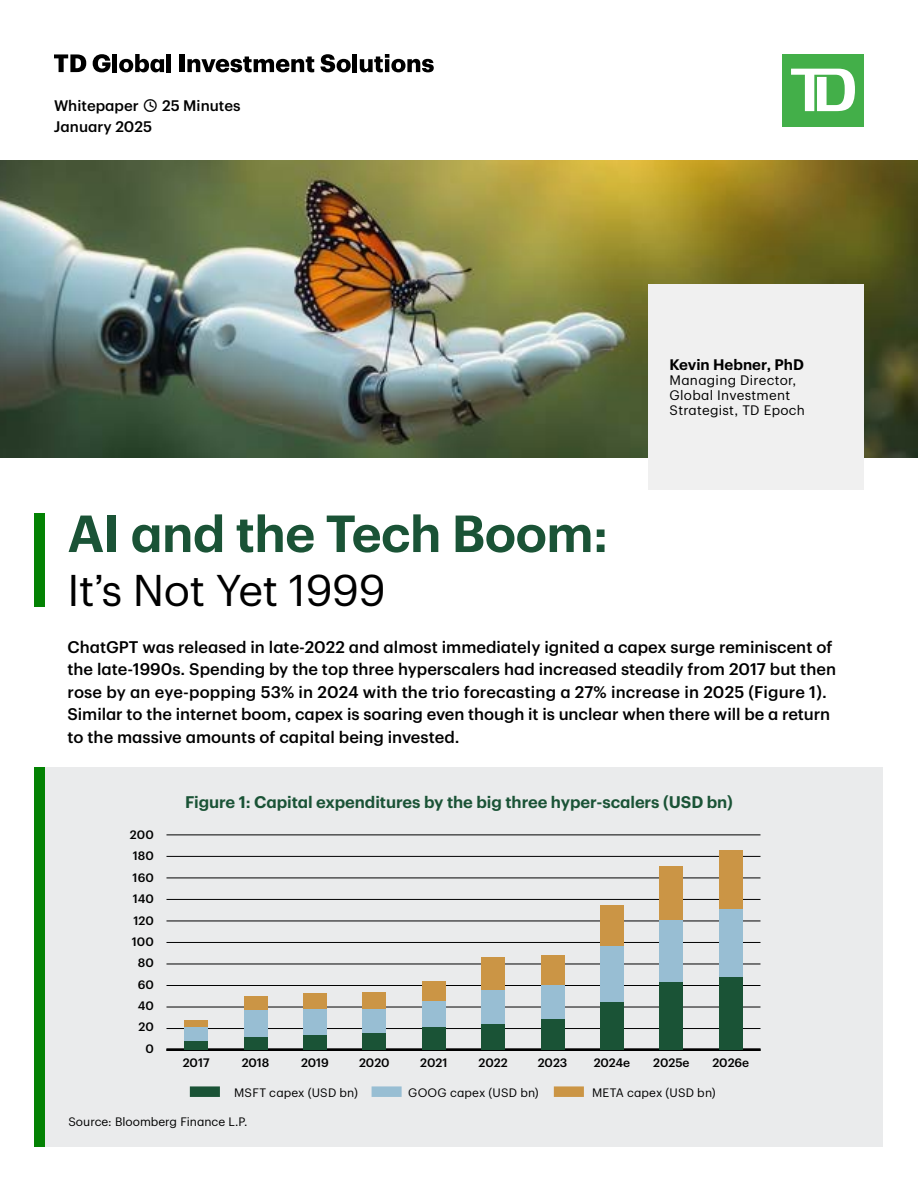
<style>
.page{position:relative;width:918px;height:1188px;background:#fff}
.page>*{position:absolute;margin:0;border:0;box-sizing:border-box;transform-origin:0 0}
.t1{font:600 51px "TD Graphik";letter-spacing:-.01em;color:#1a5336}
.t2{font:43.5px "TD Graphik";letter-spacing:-.01em;color:#000}
.t3{font:500 16.5px/22.5px "TD Graphik";color:#000}
.t4{font:600 16.5px "TD Graphik";letter-spacing:-.005em;color:#1a5336}
.t5{font:500 15px "TD Graphik";color:#000}
.t6{font:600 15px "TD Graphik";color:#000}
.t7{font:13.5px/15px "TD Graphik";letter-spacing:.02em;color:#000}
.t8{font:12px "TD Graphik";letter-spacing:.005em;color:#000}
.t9{font:500 12px/21.5px "TD Graphik";color:#000;text-align:right}
</style>
<div class="page">
<img style="left:0;top:161px;width:918px;height:297px">
<svg style="left:54px;top:54px;width:32px;height:18px"></svg>
<svg style="left:93px;top:54px;width:18px;height:18px"></svg>
<hr style="left:113px;top:54px;width:4px;height:18px;background:#000">
<svg style="left:119px;top:54px;width:45px;height:18px"></svg>
<hr style="left:167px;top:54px;width:4px;height:18px;background:#000">
<div style="left:179px;top:54px;width:5px;height:18px;background:#000"></div>
<svg style="left:187px;top:57px;width:127px;height:15px"></svg>
<svg style="left:320px;top:54px;width:31px;height:18px"></svg>
<hr style="left:353px;top:54px;width:4px;height:18px;background:#000">
<svg style="left:360px;top:54px;width:74px;height:18px"></svg>
<div style="left:782px;top:54px;width:82px;height:73px;background:#43af49"></div>
<svg style="left:791px;top:69px;width:64px;height:42px"></svg>
<div style="left:648px;top:284px;width:216px;height:205px;background:#f0f0f0"></div>
<div style="left:34px;top:767px;width:848px;height:380px;background:#eaebec"></div>
<div style="left:34px;top:514px;width:11px;height:93px;background:#038203"></div>
<div style="left:195px;top:1086px;width:20px;height:11px;background:#1a5336"></div>
<div style="left:377px;top:1086px;width:19px;height:11px;background:#98bed3"></div>
<div style="left:559px;top:1086px;width:20px;height:11px;background:#cb9545"></div>
<hr style="left:167px;top:1049px;width:593px;height:2px;background:#000">
<hr style="left:167px;top:1028px;width:593px;height:1px;background:#000">
<hr style="left:167px;top:1007px;width:593px;height:1px;background:#000">
<hr style="left:167px;top:985px;width:593px;height:1px;background:#000">
<hr style="left:167px;top:964px;width:593px;height:1px;background:#000">
<hr style="left:167px;top:942px;width:593px;height:1px;background:#000">
<hr style="left:167px;top:921px;width:593px;height:1px;background:#000">
<hr style="left:167px;top:899px;width:593px;height:1px;background:#000">
<hr style="left:167px;top:878px;width:593px;height:1px;background:#000">
<hr style="left:167px;top:856px;width:593px;height:1px;background:#000">
<hr style="left:167px;top:835px;width:593px;height:1px;background:#000">
<div style="left:184px;top:1020px;width:24px;height:7px;background:#cb9545"></div>
<div style="left:244px;top:996px;width:23px;height:15px;background:#cb9545"></div>
<div style="left:303px;top:994px;width:24px;height:16px;background:#cb9545"></div>
<div style="left:363px;top:993px;width:23px;height:16px;background:#cb9545"></div>
<div style="left:422px;top:981px;width:24px;height:20px;background:#cb9545"></div>
<div style="left:481px;top:957px;width:24px;height:33px;background:#cb9545"></div>
<div style="left:541px;top:956px;width:23px;height:29px;background:#cb9545"></div>
<div style="left:600px;top:906px;width:24px;height:41px;background:#cb9545"></div>
<div style="left:660px;top:866px;width:23px;height:54px;background:#cb9545"></div>
<div style="left:719px;top:850px;width:24px;height:59px;background:#cb9545"></div>
<div style="left:184px;top:1027px;width:24px;height:14px;background:#98bed3"></div>
<div style="left:244px;top:1011px;width:23px;height:27px;background:#98bed3"></div>
<div style="left:303px;top:1010px;width:24px;height:25px;background:#98bed3"></div>
<div style="left:363px;top:1009px;width:23px;height:24px;background:#98bed3"></div>
<div style="left:422px;top:1001px;width:24px;height:27px;background:#98bed3"></div>
<div style="left:481px;top:990px;width:24px;height:34px;background:#98bed3"></div>
<div style="left:541px;top:985px;width:23px;height:35px;background:#98bed3"></div>
<div style="left:600px;top:947px;width:24px;height:55px;background:#98bed3"></div>
<div style="left:660px;top:920px;width:23px;height:63px;background:#98bed3"></div>
<div style="left:719px;top:909px;width:24px;height:68px;background:#98bed3"></div>
<div style="left:184px;top:1041px;width:24px;height:9px;background:#1a5336"></div>
<div style="left:244px;top:1038px;width:23px;height:12px;background:#1a5336"></div>
<div style="left:303px;top:1035px;width:24px;height:15px;background:#1a5336"></div>
<div style="left:363px;top:1033px;width:23px;height:17px;background:#1a5336"></div>
<div style="left:422px;top:1028px;width:24px;height:22px;background:#1a5336"></div>
<div style="left:481px;top:1024px;width:24px;height:26px;background:#1a5336"></div>
<div style="left:541px;top:1020px;width:23px;height:30px;background:#1a5336"></div>
<div style="left:600px;top:1002px;width:24px;height:48px;background:#1a5336"></div>
<div style="left:660px;top:983px;width:23px;height:67px;background:#1a5336"></div>
<div style="left:719px;top:977px;width:24px;height:73px;background:#1a5336"></div>
<div style="left:34px;top:767px;width:10px;height:380px;background:#038203"></div>
<p class="t5" style="left:54px;top:95px;width:86px">Whitepaper</p>
<p class="t5" style="left:162px;top:95px;width:80px">25 Minutes</p>
<p class="t5" style="left:54px;top:116px;width:100px">January 2025</p>
<h2 class="t1" style="left:68px;top:494px;width:542px">AI and the Tech Boom:</h2>
<h2 class="t2" style="left:68px;top:558px;width:320px">It’s Not Yet 1999</h2>
<p class="t6" style="left:670px;top:354px;width:136px">Kevin Hebner, PhD</p>
<p class="t7" style="left:670px;top:372px;width:137px">Managing Director,<br>Global Investment<br>Strategist, TD Epoch</p>
<p class="t3" style="left:68px;top:634px;width:770px">ChatGPT was released in late-2022 and almost immediately ignited a capex surge reminiscent of the late-1990s. Spending by the top three hyperscalers had increased steadily from 2017 but then rose by an eye-popping 53% in 2024 with the trio forecasting a 27% increase in 2025 (Figure 1).<br>Similar to the internet boom, capex is soaring even though it is unclear when there will be a return to the massive amounts of capital being invested.</p>
<p class="t9" style="left:130px;top:823px;width:26px">200<br>180<br>160<br>140<br>120<br>100<br>80<br>60<br>40<br>20<br>0</p>
<p class="t4" style="left:185px;top:789px;width:549px">Figure 1: Capital expenditures by the big three hyper-scalers (USD bn)</p>
<p class="t9" style="left:183px;top:1051px;width:28px">2017</p>
<p class="t9" style="left:242px;top:1051px;width:29px">2018</p>
<p class="t9" style="left:301px;top:1051px;width:29px">2019</p>
<p class="t9" style="left:359px;top:1051px;width:32px">2020</p>
<p class="t9" style="left:420px;top:1051px;width:29px">2021</p>
<p class="t9" style="left:479px;top:1051px;width:31px">2022</p>
<p class="t9" style="left:538px;top:1051px;width:31px">2023</p>
<p class="t9" style="left:594px;top:1051px;width:38px">2024e</p>
<p class="t9" style="left:653px;top:1051px;width:38px">2025e</p>
<p class="t9" style="left:712px;top:1051px;width:38px">2026e</p>
<p class="t8" style="left:234px;top:1083px;width:125px">MSFT capex (USD bn)</p>
<p class="t8" style="left:408px;top:1083px;width:132px">GOOG capex (USD bn)</p>
<p class="t8" style="left:592px;top:1083px;width:125px">META capex (USD bn)</p>
<p class="t8" style="left:68px;top:1113px;width:181px">Source: Bloomberg Finance L.P.</p>
</div>
